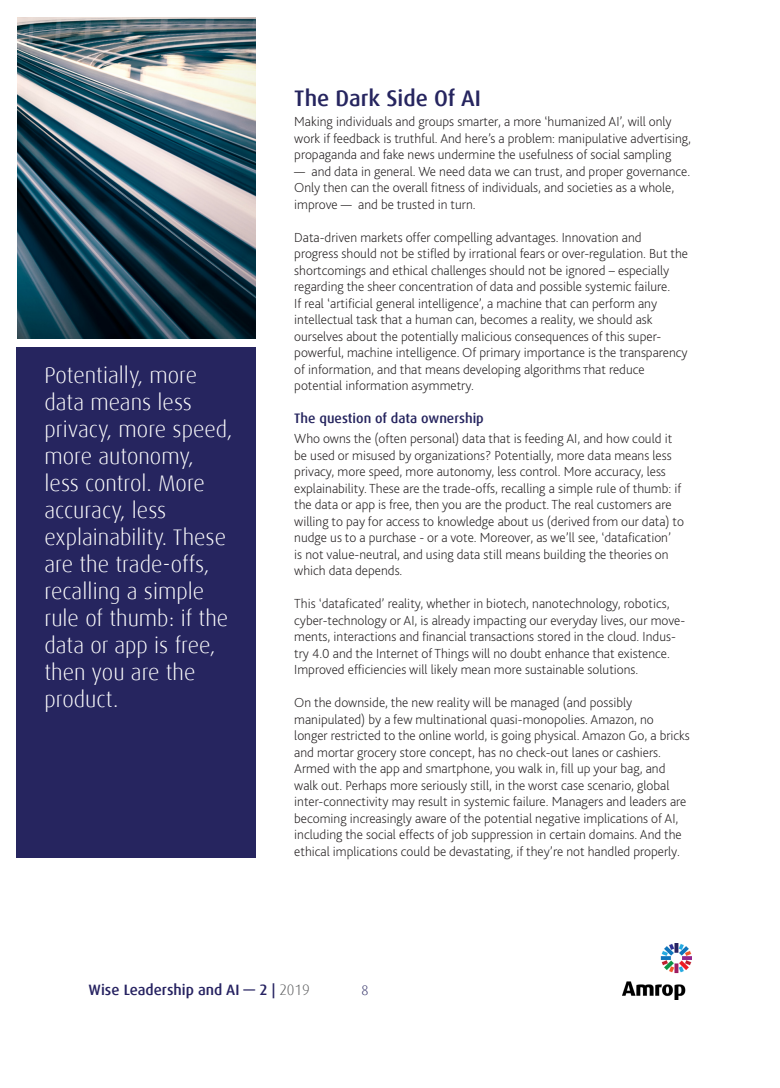
<style>
.page{position:relative;width:780px;height:1088px;background:#fff}
.page>*{position:absolute;margin:0;border:0;box-sizing:border-box;transform-origin:0 0}
.t1{font:300 22.5px/27px "Dax";color:#fff}
.t2{font:500 22.5px "Dax";color:#26255f}
.t3{font:500 15px "Dax";color:#262261}
.t4{font:200 13.75px/16.5px "Bliss 2";color:#231f20}
.t5{font:500 13.75px "Dax";color:#26255f}
.t6{font:300 13.75px "Dax";color:#26255f}
.s1{font-weight:300;color:#58595b}
</style>
<div class="page">
<img style="left:622px;top:943px;width:69px;height:56px">
<img style="left:18px;top:18px;width:237px;height:320px">
<div style="left:16px;top:347px;width:239px;height:510px;background:#26255f"></div>
<p class="t1" style="left:45px;top:362px;width:189px">Potentially, more data means less privacy, more speed, more autonomy, less control. More accuracy, less explainability. These are the trade-offs, recalling a simple rule of thumb: if the data or app is free, then you are the product.</p>
<p class="t2" style="left:294px;top:86px;width:188px">The Dark Side Of AI</p>
<p class="t4" style="left:294px;top:113px;width:398px">Making individuals and groups smarter, a more ‘humanized AI’, will only work if feedback is truthful. And here’s a problem: manipulative advertising, propaganda and fake news undermine the usefulness of social sampling</p>
<p class="t4" style="left:294px;top:163px;width:397px">— and data in general. We need data we can trust, and proper governance.<br>Only then can the overall fitness of individuals, and societies as a whole, improve — and be trusted in turn.</p>
<p class="t4" style="left:294px;top:229px;width:395px">Data-driven markets offer compelling advantages. Innovation and progress should not be stifled by irrational fears or over-regulation. But the shortcomings and ethical challenges should not be ignored – especially regarding the sheer concentration of data and possible systemic failure.<br>If real ‘artificial general intelligence’, a machine that can perform any intellectual task that a human can, becomes a reality, we should ask ourselves about the potentially malicious consequences of this super&shy;powerful, machine intelligence. Of primary importance is the transparency of information, and that means developing algorithms That reduce potential information asymmetry.</p>
<p class="t5" style="left:294px;top:411px;width:191px">The question of data ownership</p>
<p class="t4" style="left:294px;top:430px;width:391px">Who owns the (often personal) data that is feeding AI, and how could it be used or misused by organizations? Potentially, more data means less privacy, more speed, more autonomy, less control. More accuracy, less explainability. These are the trade-offs, recalling a simple rule of thumb: if the data or app is free, then you are the product. The real customers are willing to pay for access to knowledge about us (derived from our data) to nudge us to a purchase - or a vote. Moreover, as we’ll see, ‘datafication’<br>is not value-neutral, and using data still means building the theories on which data depends.</p>
<p class="t4" style="left:294px;top:595px;width:392px">This ‘dataficated’ reality, whether in biotech, nanotechnology, robotics, cyber-technology or AI, is already impacting our everyday lives, our move&shy;ments, interactions and financial transactions stored in the cloud. Indus&shy;try 4.0 and the Internet of Things will no doubt enhance that existence.<br>Improved efficiencies will likely mean more sustainable solutions.</p>
<p class="t4" style="left:294px;top:694px;width:397px">On the downside, the new reality will be managed (and possibly manipulated) by a few multinational quasi-monopolies. Amazon, no longer restricted to the online world, is going physical. Amazon Go, a bricks and mortar grocery store concept, has no check-out lanes or cashiers.<br>Armed with the app and smartphone, you walk in, fill up your bag, and walk out. Perhaps more seriously still, in the worst case scenario, global inter-connectivity may result in systemic failure. Managers and leaders are becoming increasingly aware of the potential negative implications of AI, including the social effects of job suppression in certain domains. And the ethical implications could be devastating, if they’re not handled properly.</p>
<p class="t3" style="left:89px;top:981px;width:223px">Wise Leadership and AI — 2 | <span class="s1">2019</span></p>
<p class="t6" style="left:361px;top:982px;width:9px">8</p>
</div>
